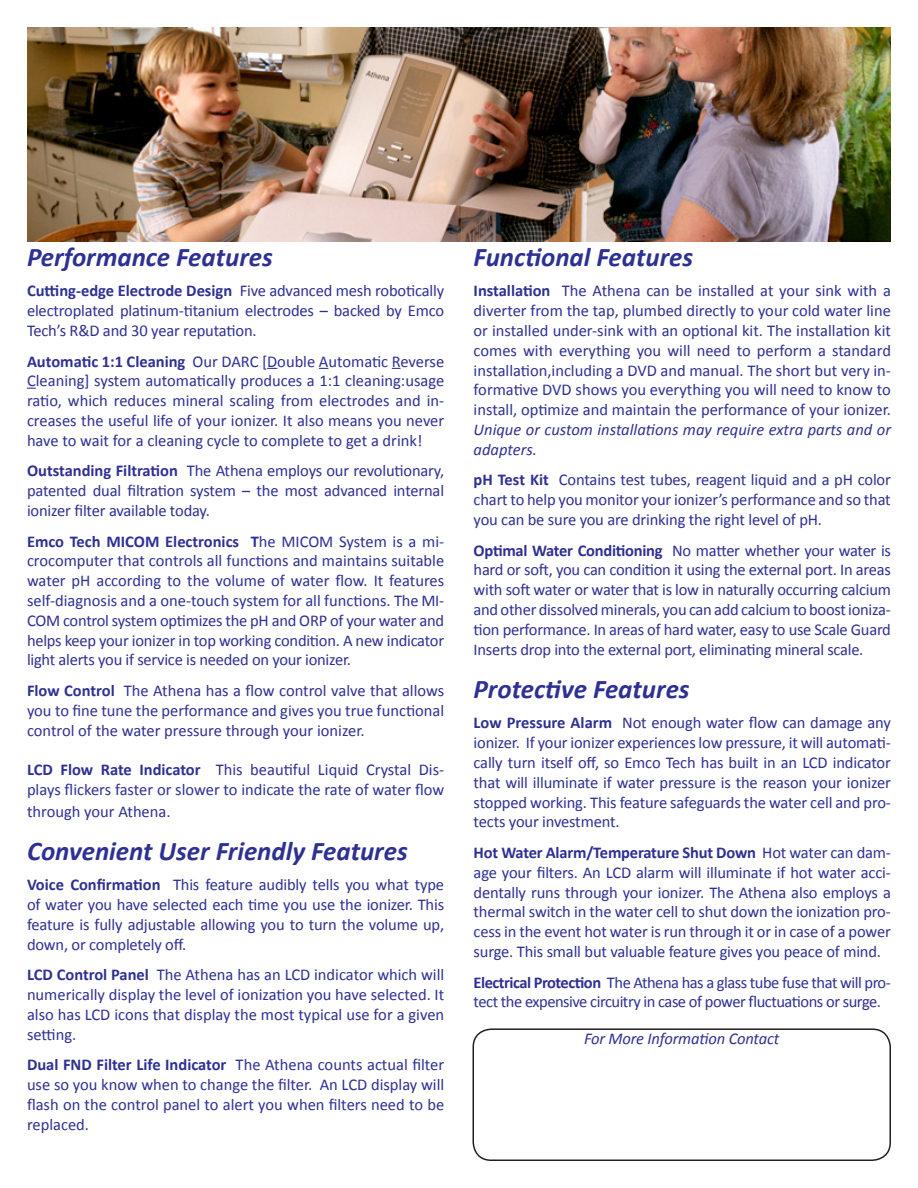
<style>
.page{position:relative;width:918px;height:1188px;background:#fff}
.page>*{position:absolute;margin:0;border:0;box-sizing:border-box;transform-origin:0 0}
.t1{font:italic 700 27px "Calibri";color:#2e3092}
.t2{font:16.5px/19.8px "Calibri";letter-spacing:-.01em;color:#2e3092;text-align:justify}
.t3{font:16.5px/19.8px "Calibri";letter-spacing:-.03em;color:#2e3092}
.t4{font:italic 16.5px "Calibri";letter-spacing:-.01em;color:#2e3092}
.s1{font-weight:700}
.s2{font-style:italic}
</style>
<div class="page">
<div style="left:473px;top:1028px;width:418px;height:133px;border:2px solid #231f20;border-radius:18px"></div>
<img style="left:27px;top:27px;width:864px;height:215px">
<p class="t1" style="left:27px;top:240px;width:247px">Performance Features</p>
<p class="t2" style="left:27px;top:281px;width:419px"><span class="s1">Cutting-edge Electrode Design</span> Five advanced mesh robotically electroplated platinum-titanium electrodes – backed by Emco Tech’s R&amp;D and 30 year reputation.</p>
<p class="t2" style="left:27px;top:351px;width:419px"><span class="s1">Automatic 1:1 Cleaning</span> Our DARC [Double Automatic Reverse Cleaning] system automatically produces a 1:1 cleaning:usage ratio, which reduces mineral scaling from electrodes and in&shy;creases the useful life of your ionizer. It also means you never have to wait for a cleaning cycle to complete to get a drink!</p>
<p class="t2" style="left:27px;top:461px;width:419px"><span class="s1">Outstanding Filtration</span> The Athena employs our revolutionary, patented dual filtration system – the most advanced internal ionizer filter available today.</p>
<p class="t2" style="left:27px;top:531px;width:419px"><span class="s1">Emco Tech MICOM Electronics T</span>he MICOM System is a mi&shy;crocomputer that controls all functions and maintains suitable water pH according to the volume of water flow. It features self-diagnosis and a one-touch system for all functions. The MI-COM control system optimizes the pH and ORP of your water and helps keep your ionizer in top working condition. A new indicator light alerts you if service is needed on your ionizer.</p>
<p class="t2" style="left:27px;top:681px;width:419px"><span class="s1">Flow Control</span> The Athena has a flow control valve that allows you to fine tune the performance and gives you true functional control of the water pressure through your ionizer.</p>
<p class="t2" style="left:27px;top:760px;width:419px"><span class="s1">LCD Flow Rate Indicator</span> This beautiful Liquid Crystal Dis&shy;plays flickers faster or slower to indicate the rate of water flow</p>
<p class="t2" style="left:27px;top:801px;width:145px">through your Athena.</p>
<p class="t1" style="left:27px;top:834px;width:382px">Convenient User Friendly Features</p>
<p class="t2" style="left:27px;top:875px;width:419px"><span class="s1">Voice Confirmation</span> This feature audibly tells you what type of water you have selected each time you use the ionizer. This feature is fully adjustable allowing you to turn the volume up, down, or completely off.</p>
<p class="t2" style="left:27px;top:965px;width:419px"><span class="s1">LCD Control Panel</span> The Athena has an LCD indicator which will numerically display the level of ionization you have selected. It also has LCD icons that display the most typical use for a given setting.</p>
<p class="t2" style="left:27px;top:1055px;width:419px"><span class="s1">Dual FND Filter Life Indicator</span> The Athena counts actual filter use so you know when to change the filter. An LCD display will flash on the control panel to alert you when filters need to be replaced.</p>
<p class="t1" style="left:474px;top:240px;width:221px">Functional Features</p>
<p class="t2" style="left:474px;top:281px;width:419px"><span class="s1">Installation</span> The Athena can be installed at your sink with a diverter from the tap, plumbed directly to your cold water line or installed under-sink with an optional kit. The installation kit comes with everything you will need to perform a standard installation,including a DVD and manual. The short but very in&shy;formative DVD shows you everything you will need to know to install, optimize and maintain the performance of your ionizer.<br><span class="s2">Unique or custom installations may require extra parts and or adapters.</span></p>
<p class="t2" style="left:474px;top:470px;width:419px"><span class="s1">pH Test Kit</span> Contains test tubes, reagent liquid and a pH color chart to help you monitor your ionizer’s performance and so that you can be sure you are drinking the right level of pH.</p>
<p class="t2" style="left:474px;top:540px;width:419px"><span class="s1">Optimal Water Conditioning</span> No matter whether your water is hard or soft, you can condition it using the external port. In areas with soft water or water that is low in naturally occurring calcium and other dissolved minerals, you can add calcium to boost ioniza&shy;tion performance. In areas of hard water, easy to use Scale Guard Inserts drop into the external port, eliminating mineral scale.</p>
<p class="t1" style="left:474px;top:672px;width:217px">Protective Features</p>
<p class="t2" style="left:474px;top:713px;width:419px"><span class="s1">Low Pressure Alarm</span> Not enough water flow can damage any ionizer. If your ionizer experiences low pressure, it will automati&shy;cally turn itself off, so Emco Tech has built in an LCD indicator that will illuminate if water pressure is the reason your ionizer stopped working. This feature safeguards the water cell and pro&shy;tects your investment.</p>
<p class="t2" style="left:474px;top:843px;width:419px"><span class="s1">Hot Water Alarm/Temperature Shut Down</span> Hot water can dam&shy;age your filters. An LCD alarm will illuminate if hot water acci&shy;dentally runs through your ionizer. The Athena also employs a thermal switch in the water cell to shut down the ionization pro&shy;cess in the event hot water is run through it or in case of a power surge. This small but valuable feature gives you peace of mind.</p>
<p class="t3" style="left:474px;top:972px;width:419px"><span class="s1">Electrical Protection</span> The Athena has a glass tube fuse that will pro&shy;tect the expensive circuitry in case of power fluctuations or surge.</p>
<p class="t4" style="left:584px;top:1028px;width:197px">For More Information Contact</p>
</div>
